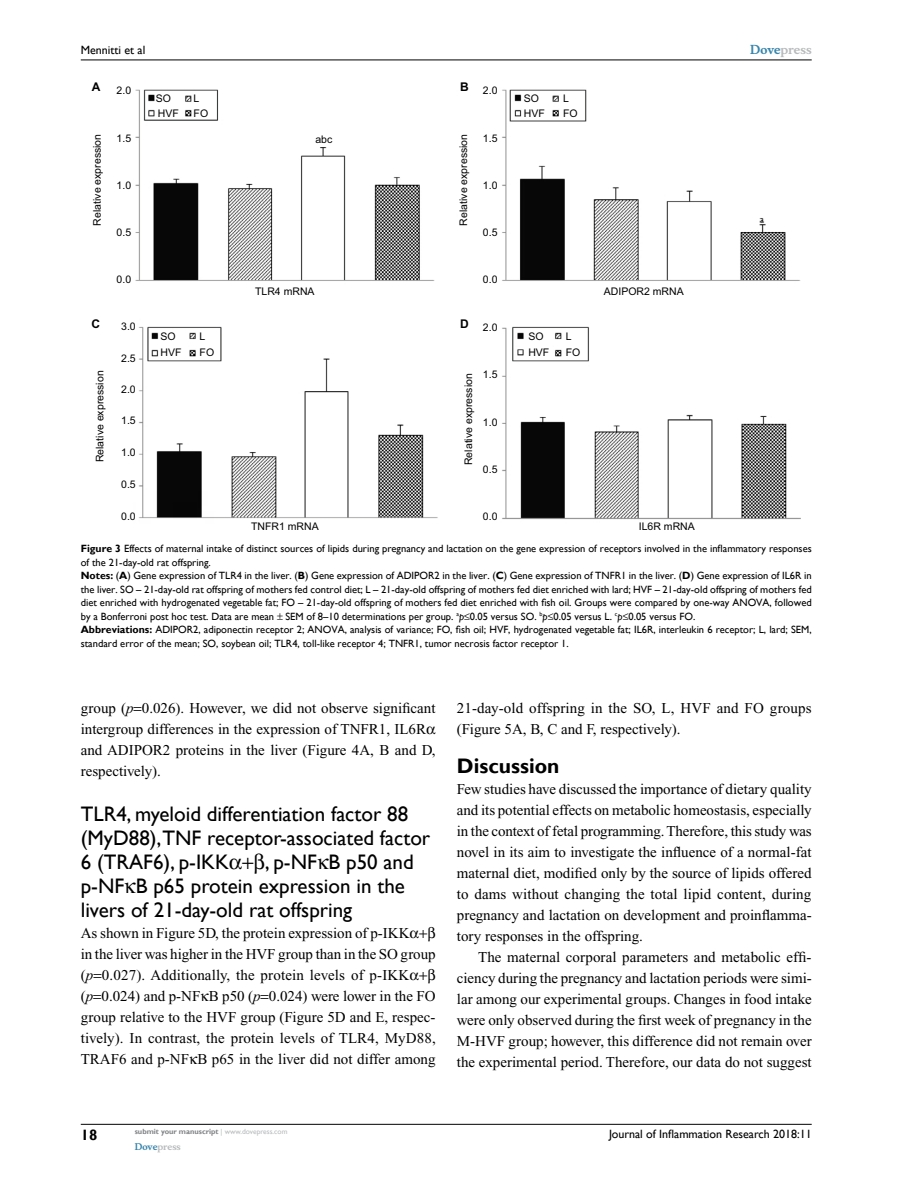
<style>
.page{position:relative;width:918px;height:1188px;background:#fff}
.page>*{position:absolute;margin:0;border:0;box-sizing:border-box;transform-origin:0 0}
.t1{font:21px/24px "Gill Sans";color:#000}
.t2{font:700 21px "Gill Sans";color:#000}
.t3{font:15px/21px "Times New Roman";color:#000}
.t4{font:700 15px "Gill Sans";color:#000}
.t5{font:12px "Gill Sans";color:#000}
.t6{font:700 12px "Musee";color:#b8babc}
.t7{font:700 12px "Arial";color:#000}
.t8{font:10.5px/13.5px "Gill Sans";color:#000}
.t9{font:10.5px "Arial";color:#000}
.t10{font:700 9px "Musee";color:#b8babc}
.t11{font:700 7.5px "Gill Sans";color:#808285}
.s1{color:#3785ad}
.s2{font-weight:700}
.s3{font-style:italic}
.s4{font-weight:400;color:#b8babc}
</style>
<div class="page">
<hr style="left:81px;top:1124px;width:731px;height:1px;background:#000">
<hr style="left:81px;top:60px;width:731px;height:1px;background:#000">
<img style="left:135px;top:89px;width:666px;height:431px">
<p class="t5" style="left:81px;top:43px;width:66px">Mennitti et al</p>
<p class="t7" style="left:92px;top:78px;width:10px">A</p>
<p class="t7" style="left:460px;top:78px;width:10px">B</p>
<p class="t9" style="left:117px;top:83px;width:16px">2.0</p>
<p class="t9" style="left:156px;top:91px;width:17px">SO</p>
<p class="t9" style="left:194px;top:91px;width:7px">L</p>
<p class="t9" style="left:158px;top:106px;width:22px">HVF</p>
<p class="t9" style="left:194px;top:106px;width:16px">FO</p>
<p class="t9" style="left:483px;top:83px;width:16px">2.0</p>
<p class="t9" style="left:524px;top:91px;width:17px">SO</p>
<p class="t9" style="left:563px;top:91px;width:7px">L</p>
<p class="t9" style="left:524px;top:106px;width:22px">HVF</p>
<p class="t9" style="left:563px;top:106px;width:16px">FO</p>
<p class="t9" style="left:90px;top:226px;width:93px;rotate:-90deg">Relative expression</p>
<p class="t9" style="left:117px;top:131px;width:16px">1.5</p>
<p class="t9" style="left:117px;top:178px;width:16px">1.0</p>
<p class="t9" style="left:315px;top:132px;width:18px">abc</p>
<p class="t9" style="left:456px;top:226px;width:93px;rotate:-90deg">Relative expression</p>
<p class="t9" style="left:483px;top:131px;width:16px">1.5</p>
<p class="t9" style="left:483px;top:178px;width:16px">1.0</p>
<p class="t9" style="left:117px;top:225px;width:16px">0.5</p>
<p class="t9" style="left:483px;top:225px;width:16px">0.5</p>
<p class="t9" style="left:117px;top:272px;width:16px">0.0</p>
<p class="t9" style="left:483px;top:272px;width:16px">0.0</p>
<p class="t9" style="left:255px;top:284px;width:61px">TLR4 mRNA</p>
<p class="t9" style="left:604px;top:284px;width:81px">ADIPOR2 mRNA</p>
<p class="t7" style="left:92px;top:315px;width:10px">C</p>
<p class="t7" style="left:460px;top:315px;width:10px">D</p>
<p class="t9" style="left:121px;top:319px;width:16px">3.0</p>
<p class="t9" style="left:121px;top:351px;width:16px">2.5</p>
<p class="t9" style="left:160px;top:329px;width:17px">SO</p>
<p class="t9" style="left:200px;top:329px;width:7px">L</p>
<p class="t9" style="left:160px;top:346px;width:22px">HVF</p>
<p class="t9" style="left:200px;top:346px;width:16px">FO</p>
<p class="t9" style="left:483px;top:320px;width:16px">2.0</p>
<p class="t9" style="left:528px;top:329px;width:17px">SO</p>
<p class="t9" style="left:566px;top:329px;width:7px">L</p>
<p class="t9" style="left:528px;top:345px;width:22px">HVF</p>
<p class="t9" style="left:566px;top:345px;width:16px">FO</p>
<p class="t9" style="left:93px;top:462px;width:93px;rotate:-90deg">Relative expression</p>
<p class="t9" style="left:121px;top:382px;width:16px">2.0</p>
<p class="t9" style="left:121px;top:413px;width:16px">1.5</p>
<p class="t9" style="left:121px;top:445px;width:16px">1.0</p>
<p class="t9" style="left:461px;top:465px;width:93px;rotate:-90deg">Relative expression</p>
<p class="t9" style="left:483px;top:367px;width:16px">1.5</p>
<p class="t9" style="left:483px;top:415px;width:16px">1.0</p>
<p class="t9" style="left:483px;top:462px;width:16px">0.5</p>
<p class="t9" style="left:121px;top:477px;width:16px">0.5</p>
<p class="t9" style="left:121px;top:509px;width:16px">0.0</p>
<p class="t9" style="left:483px;top:509px;width:16px">0.0</p>
<p class="t9" style="left:251px;top:519px;width:69px">TNFR1 mRNA</p>
<p class="t9" style="left:639px;top:519px;width:58px">IL6R mRNA</p>
<p class="t6" style="left:750px;top:43px;width:63px"><span class="s1">Dove</span>press</p>
<p class="t8" style="left:81px;top:542px;width:732px"><span class="s2">Figure 3</span> Effects of maternal intake of distinct sources of lipids during pregnancy and lactation on the gene expression of receptors involved in the inflammatory responses of the 21-day-old rat offspring.<br><span class="s2">Notes:</span> (<span class="s2">A</span>) Gene expression of TLR4 in the liver. (<span class="s2">B</span>) Gene expression of ADIPOR2 in the liver. (<span class="s2">C</span>) Gene expression of TNFR1 in the liver. (<span class="s2">D</span>) Gene expression of IL6R in the liver. SO – 21-day-old rat offspring of mothers fed control diet; L – 21-day-old offspring of mothers fed diet enriched with lard; HVF – 21-day-old offspring of mothers fed diet enriched with hydrogenated vegetable fat; FO – 21-day-old offspring of mothers fed diet enriched with fish oil. Groups were compared by one-way ANOVA, followed by a Bonferroni post hoc test. Data are mean SEM of 8–10 determinations per group. <sup>a</sup><span class="s3">p</span>≤0.05 versus SO. <sup>b</sup><span class="s3">p</span>≤0.05 versus L. <sup>c</sup><span class="s3">p</span>≤0.05 versus FO.<br><span class="s2">Abbreviations:</span> ADIPOR2, adiponectin receptor 2; ANOVA, analysis of variance; FO, fish oil; HVF, hydrogenated vegetable fat; IL6R, interleukin 6 receptor; L, lard; SEM, standard error of the mean; SO, soybean oil; TLR4, toll-like receptor 4; TNFR1, tumor necrosis factor receptor 1.</p>
<p class="t3" style="left:81px;top:697px;width:356px">group (<span class="s3">p</span> 0.026). However, we did not observe significant intergroup differences in the expression of TNFR1, IL6R and ADIPOR2 proteins in the liver (Figure 4A, B and D, respectively).</p>
<h1 class="t1" style="left:81px;top:802px;width:351px">TLR4, myeloid differentiation factor 88 (MyD88),TNF receptor-associated factor<br>6 (TRAF6), p-IKK</h1>
<h1 class="t1" style="left:81px;top:850px;width:334px;text-indent:184px">, p-NF B p50 and p-NF B p65 protein expression in the livers of 21-day-old rat offspring</h1>
<p class="t3" style="left:81px;top:922px;width:357px">As shown in Figure 5D, the protein expression of p-IKK<br>in the liver was higher in the HVF group than in the SO group (<span class="s3">p</span> 0.027). Additionally, the protein levels of p-IKK<br>(<span class="s3">p</span> 0.024) and p-NF B p50 (<span class="s3">p</span> 0.024) were lower in the FO group relative to the HVF group (Figure 5D and E, respec&shy;tively). In contrast, the protein levels of TLR4, MyD88, TRAF6 and p-NF B p65 in the liver did not differ among</p>
<p class="t3" style="left:457px;top:697px;width:356px">21-day-old offspring in the SO, L, HVF and FO groups (Figure 5A, B, C and F, respectively).</p>
<h1 class="t2" style="left:457px;top:753px;width:104px">Discussion</h1>
<p class="t3" style="left:457px;top:778px;width:356px;text-align:justify">Few studies have discussed the importance of dietary quality and its potential effects on metabolic homeostasis, especially in the context of fetal programming. Therefore, this study was novel in its aim to investigate the influence of a normal-fat maternal diet, modified only by the source of lipids offered to dams without changing the total lipid content, during pregnancy and lactation on development and proinflamma&shy;tory responses in the offspring.</p>
<p class="t3" style="left:457px;top:946px;width:356px;text-align:justify;text-indent:21px">The maternal corporal parameters and metabolic effi&shy;ciency during the pregnancy and lactation periods were simi&shy;lar among our experimental groups. Changes in food intake were only observed during the first week of pregnancy in the M-HVF group; however, this difference did not remain over the experimental period. Therefore, our data do not suggest</p>
<p class="t4" style="left:81px;top:1126px;width:18px">18</p>
<p class="t11" style="left:135px;top:1127px;width:154px">submit your manuscript <span class="s4">| www.dovepress.com</span></p>
<p class="t10" style="left:135px;top:1141px;width:48px"><span class="s1">Dove</span>press</p>
<p class="t5" style="left:609px;top:1127px;width:204px">Journal of Inflammation Research 2018:11</p>
</div>
